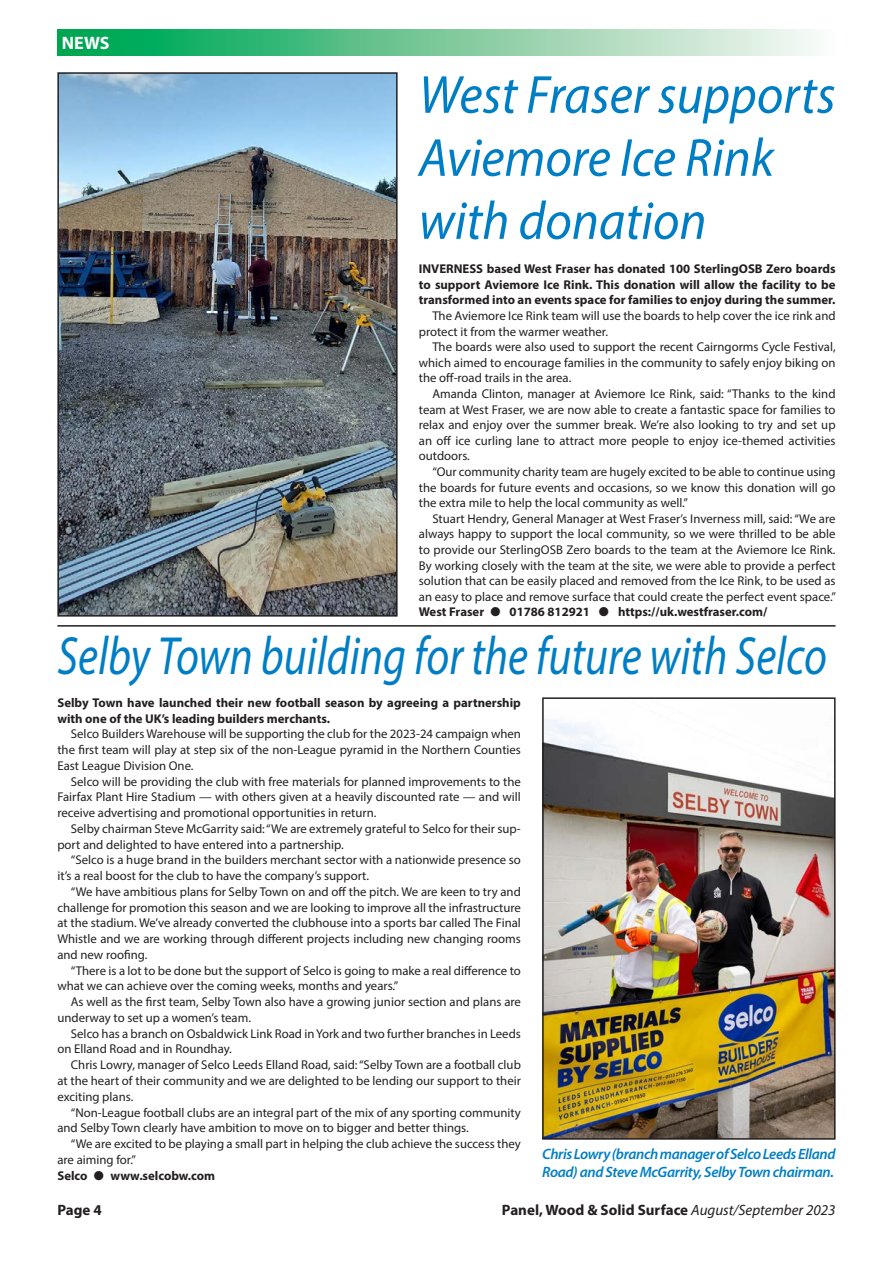
<style>
.page{position:relative;width:893px;height:1263px;background:#fff}
.page>*{position:absolute;margin:0;border:0;box-sizing:border-box;transform-origin:0 0}
.Heading{font:italic 54px/63px "Myriad Pro";color:#007ec5;scale:.94 1}
.Heading-2{font:italic 54px "Myriad Pro";color:#007ec5;scale:.81 1}
.Strap_line{font:700 18px "Myriad Pro";color:#fff}
.t1{font:italic 600 15px/18px "Myriad Pro";letter-spacing:-.025em;color:#007ec5}
.t2{font:700 15px "Myriad Pro";color:#231f20}
.Body_copy{font:12.75px/15.8px "Myriad Pro";color:#231f20}
.First_paragraph{font:700 12.75px/15.6px "Myriad Pro";color:#231f20;text-align:justify}
.s1{font-weight:400;font-style:italic}
</style>
<div class="page">
<div style="left:57px;top:30px;width:779px;height:25px;background:linear-gradient(to right,#00a047,#fff7f5)"></div>
<img style="left:60px;top:75px;width:335px;height:539px">
<div style="left:57px;top:72px;width:341px;height:545px;border:2px solid #231f20"></div>
<hr style="left:57px;top:625px;width:779px;height:2px;background:#231f20">
<img style="left:545px;top:719px;width:288px;height:418px">
<div style="left:542px;top:697px;width:294px;height:443px;border:2px solid #231f20"></div>
<p class="Strap_line" style="left:62px;top:31px;width:49px">NEWS</p>
<p class="Heading" style="left:419px;top:62px;width:445px">West Fraser supports<br>Aviemore Ice Rink</p>
<p class="Heading" style="left:419px;top:188px;width:307px">with donation</p>
<p class="First_paragraph" style="left:419px;top:261px;width:418px">INVERNESS based West Fraser has donated 100 SterlingOSB Zero boards to support Aviemore Ice Rink. This donation will allow the facility to be transformed into an events space for families to enjoy during the summer.</p>
<p class="Body_copy" style="left:419px;top:308px;width:418px;text-indent:14px">The Aviemore Ice Rink team will use the boards to help cover the ice rink and protect it from the warmer weather.</p>
<p class="Body_copy" style="left:419px;top:339px;width:418px;text-align:justify;text-indent:14px">The boards were also used to support the recent Cairngorms Cycle Festival, which aimed to encourage families in the community to safely enjoy biking on the off-road trails in the area.</p>
<p class="Body_copy" style="left:419px;top:386px;width:418px;text-align:justify;text-indent:14px">Amanda Clinton, manager at Aviemore Ice Rink, said: “Thanks to the kind team at West Fraser, we are now able to create a fantastic space for families to relax and enjoy over the summer break. We’re also looking to try and set up an off ice curling lane to attract more people to enjoy ice-themed activities outdoors.</p>
<p class="Body_copy" style="left:419px;top:464px;width:418px;text-align:justify;text-indent:14px">“Our community charity team are hugely excited to be able to continue using the boards for future events and occasions, so we know this donation will go the extra mile to help the local community as well.”</p>
<p class="Body_copy" style="left:419px;top:511px;width:419px;text-align:justify;text-indent:14px">Stuart Hendry, General Manager at West Fraser’s Inverness mill, said: “We are always happy to support the local community, so we were thrilled to be able to provide our SterlingOSB Zero boards to the team at the Aviemore Ice Rink.<br>By working closely with the team at the site, we were able to provide a perfect solution that can be easily placed and removed from the Ice Rink, to be used as an easy to place and remove surface that could create the perfect event space.”</p>
<p class="First_paragraph" style="left:419px;top:604px;width:350px">West Fraser ● 01786 812921 ● https://uk.westfraser.com/</p>
<p class="Heading-2" style="left:57px;top:623px;width:952px">Selby Town building for the future with Selco</p>
<p class="First_paragraph" style="left:57px;top:694px;width:465px">Selby Town have launched their new football season by agreeing a partnership with one of the UK’s leading builders merchants.</p>
<p class="Body_copy" style="left:57px;top:726px;width:465px;text-align:justify;text-indent:14px">Selco Builders Warehouse will be supporting the club for the 2023-24 campaign when the first team will play at step six of the non-League pyramid in the Northern Counties East League Division One.</p>
<p class="Body_copy" style="left:57px;top:773px;width:465px;text-align:justify;text-indent:14px">Selco will be providing the club with free materials for planned improvements to the Fairfax Plant Hire Stadium — with others given at a heavily discounted rate — and will receive advertising and promotional opportunities in return.</p>
<p class="Body_copy" style="left:57px;top:821px;width:465px;text-indent:14px">Selby chairman Steve McGarrity said: “We are extremely grateful to Selco for their sup&shy;port and delighted to have entered into a partnership.</p>
<p class="Body_copy" style="left:57px;top:852px;width:465px;text-indent:14px">“Selco is a huge brand in the builders merchant sector with a nationwide presence so it’s a real boost for the club to have the company’s support.</p>
<p class="Body_copy" style="left:57px;top:884px;width:465px;text-align:justify;text-indent:14px">“We have ambitious plans for Selby Town on and off the pitch. We are keen to try and challenge for promotion this season and we are looking to improve all the infrastructure at the stadium. We’ve already converted the clubhouse into a sports bar called The Final Whistle and we are working through different projects including new changing rooms and new roofing.</p>
<p class="Body_copy" style="left:57px;top:962px;width:465px;text-indent:14px">“There is a lot to be done but the support of Selco is going to make a real difference to what we can achieve over the coming weeks, months and years.”</p>
<p class="Body_copy" style="left:57px;top:994px;width:465px;text-indent:14px">As well as the first team, Selby Town also have a growing junior section and plans are underway to set up a women’s team.</p>
<p class="Body_copy" style="left:57px;top:1025px;width:465px;text-indent:14px">Selco has a branch on Osbaldwick Link Road in York and two further branches in Leeds on Elland Road and in Roundhay.</p>
<p class="Body_copy" style="left:57px;top:1057px;width:465px;text-align:justify;text-indent:14px">Chris Lowry, manager of Selco Leeds Elland Road, said: “Selby Town are a football club at the heart of their community and we are delighted to be lending our support to their exciting plans.</p>
<p class="Body_copy" style="left:57px;top:1104px;width:465px;text-indent:14px">“Non-League football clubs are an integral part of the mix of any sporting community and Selby Town clearly have ambition to move on to bigger and better things.</p>
<p class="Body_copy" style="left:57px;top:1136px;width:465px;text-indent:14px">“We are excited to be playing a small part in helping the club achieve the success they are aiming for.”</p>
<p class="First_paragraph" style="left:57px;top:1167px;width:159px">Selco ● www.selcobw.com</p>
<p class="t1" style="left:542px;top:1145px;width:295px">Chris Lowry (branch manager of Selco Leeds Elland<br>Road) and Steve McGarrity, Selby Town chairman.</p>
<p class="t2" style="left:57px;top:1200px;width:46px">Page 4</p>
<p class="t2" style="left:502px;top:1200px;width:335px">Panel, Wood &amp; Solid Surface <span class="s1">August/September 2023</span></p>
</div>
